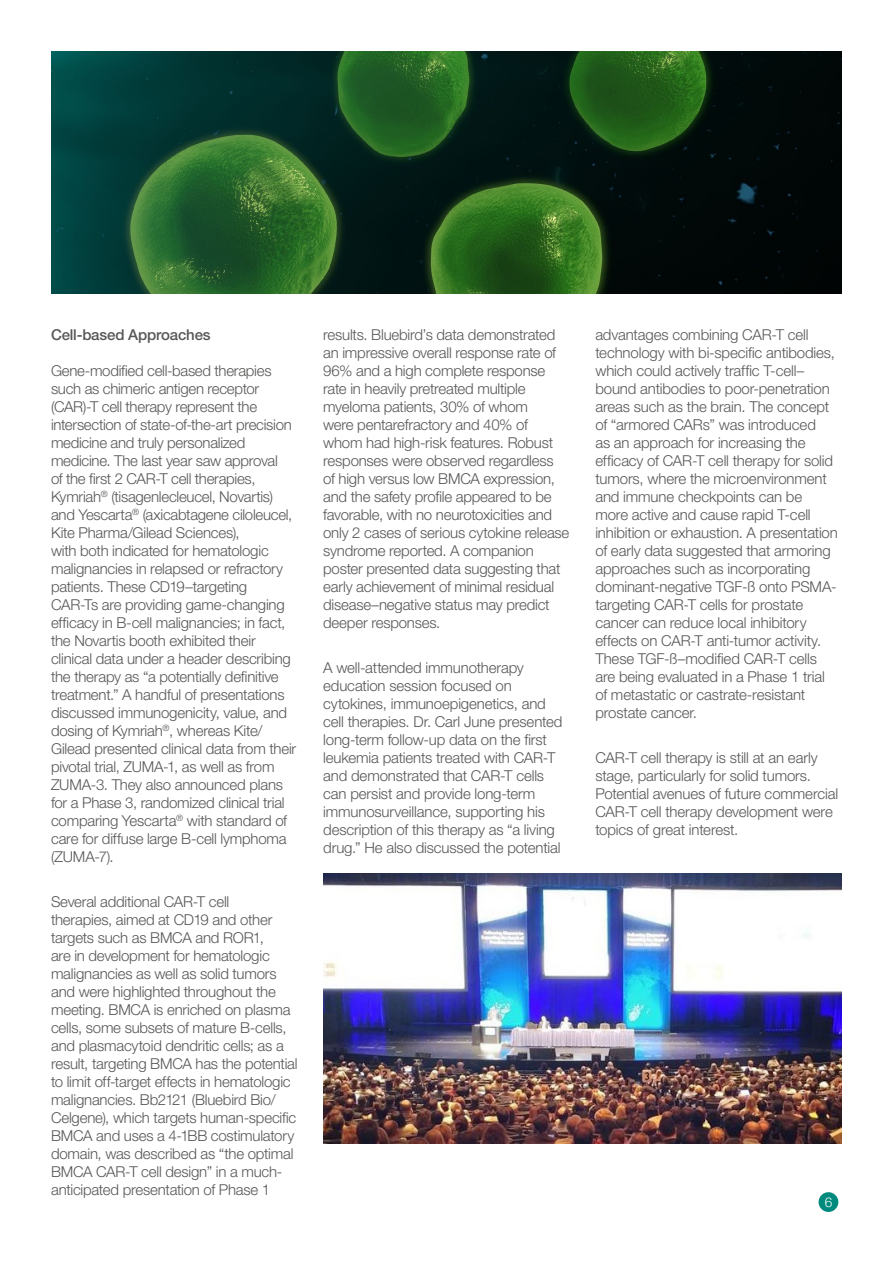
<style>
.page{position:relative;width:893px;height:1263px;background:#fff}
.page>*{position:absolute;margin:0;border:0;box-sizing:border-box;transform-origin:0 0}
.t1{font:300 15px/18px "Helvetica Neue LT Std";letter-spacing:-.015em;color:#575756}
.t2{font:500 15px "Helvetica Neue LT Std";letter-spacing:-.01em;color:#575756}
.t3{font:300 13.5px "Helvetica Neue";color:#fff}
</style>
<div class="page">
<div style="left:819px;top:1192px;width:19px;height:20px;background:#008a7d;border-radius:50%"></div>
<img style="left:51px;top:51px;width:791px;height:242px">
<img style="left:323px;top:874px;width:519px;height:269px">
<p class="t2" style="left:51px;top:326px;width:161px">Cell-based Approaches</p>
<p class="t1" style="left:51px;top:362px;width:247px">Gene-modified cell-based therapies such as chimeric antigen receptor (CAR)-T cell therapy represent the intersection of state-of-the-art precision medicine and truly personalized medicine. The last year saw approval<br>of the first 2 CAR-T cell therapies, Kymriah<sup>®</sup> (tisagenlecleucel, Novartis) and Yescarta<sup>®</sup> (axicabtagene ciloleucel, Kite Pharma/Gilead Sciences),<br>with both indicated for hematologic malignancies in relapsed or refractory patients. These CD19–targeting CAR-Ts are providing game-changing efficacy in B-cell malignancies; in fact, the Novartis booth exhibited their clinical data under a header describing the therapy as “a potentially definitive treatment.” A handful of presentations discussed immunogenicity, value, and dosing of Kymriah<sup>®</sup>, whereas Kite/ Gilead presented clinical data from their pivotal trial, ZUMA-1, as well as from ZUMA-3. They also announced plans for a Phase 3, randomized clinical trial comparing Yescarta<sup>®</sup> with standard of care for diffuse large B-cell lymphoma (ZUMA-7).</p>
<p class="t1" style="left:51px;top:892px;width:248px">Several additional CAR-T cell<br>therapies, aimed at CD19 and other targets such as BMCA and ROR1,<br>are in development for hematologic malignancies as well as solid tumors and were highlighted throughout the meeting. BMCA is enriched on plasma cells, some subsets of mature B-cells, and plasmacytoid dendritic cells; as a result, targeting BMCA has the potential to limit off-target effects in hematologic malignancies. Bb2121 (Bluebird Bio/ Celgene), which targets human-specific BMCA and uses a 4-1BB costimulatory domain, was described as “the optimal BMCA CAR-T cell design” in a much&shy;anticipated presentation of Phase 1</p>
<p class="t1" style="left:323px;top:326px;width:248px">results. Bluebird’s data demonstrated an impressive overall response rate of 96% and a high complete response rate in heavily pretreated multiple myeloma patients, 30% of whom<br>were pentarefractory and 40% of whom had high-risk features. Robust responses were observed regardless of high versus low BMCA expression, and the safety profile appeared to be favorable, with no neurotoxicities and only 2 cases of serious cytokine release syndrome reported. A companion poster presented data suggesting that early achievement of minimal residual disease–negative status may predict deeper responses.</p>
<p class="t1" style="left:323px;top:658px;width:241px">A well-attended immunotherapy education session focused on cytokines, immunoepigenetics, and cell therapies. Dr. Carl June presented long-term follow-up data on the first leukemia patients treated with CAR-T and demonstrated that CAR-T cells can persist and provide long-term immunosurveillance, supporting his description of this therapy as “a living drug.” He also discussed the potential</p>
<p class="t1" style="left:595px;top:326px;width:244px">advantages combining CAR-T cell technology with bi-specific antibodies, which could actively traffic T-cell– bound antibodies to poor-penetration areas such as the brain. The concept of “armored CARs” was introduced<br>as an approach for increasing the efficacy of CAR-T cell therapy for solid tumors, where the microenvironment and immune checkpoints can be more active and cause rapid T-cell inhibition or exhaustion. A presentation of early data suggested that armoring approaches such as incorporating dominant-negative TGF-ß onto PSMA&shy;targeting CAR-T cells for prostate cancer can reduce local inhibitory effects on CAR-T anti-tumor activity.<br>These TGF-ß–modified CAR-T cells are being evaluated in a Phase 1 trial of metastatic or castrate-resistant prostate cancer.</p>
<p class="t1" style="left:595px;top:748px;width:244px">CAR-T cell therapy is still at an early stage, particularly for solid tumors.<br>Potential avenues of future commercial CAR-T cell therapy development were topics of great interest.</p>
<p class="t3" style="left:825px;top:1191px;width:9px">6</p>
</div>
